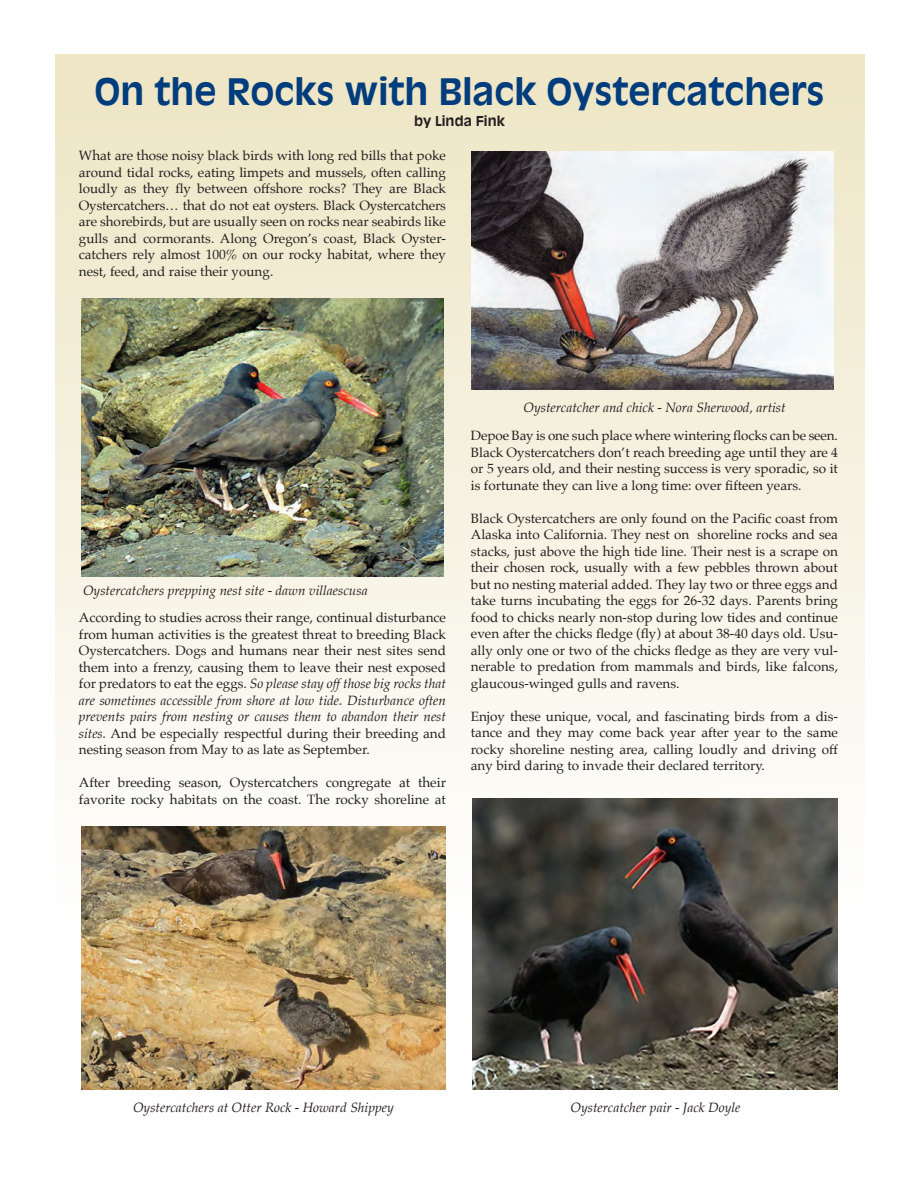
<style>
.page{position:relative;width:918px;height:1188px;background:#fff}
.page>*{position:absolute;margin:0;border:0;box-sizing:border-box;transform-origin:0 0}
.t1{font:700 36px "Antique Olive";color:#013d7d}
.t2{font:13.5px/16.5px "Palatino";color:#231f20;text-align:justify}
.t3{font:italic 13.5px "Palatino";color:#231f20}
.t4{font:700 13.5px "Antique Olive";color:#231f20}
.s1{font-style:italic}
</style>
<div class="page">
<div style="left:55px;top:55px;width:809px;height:1078px;background:linear-gradient(to bottom,#efe7c7,#fdfeff)"></div>
<img style="left:472px;top:151px;width:361px;height:239px">
<img style="left:472px;top:798px;width:365px;height:291px">
<img style="left:81px;top:299px;width:363px;height:277px">
<img style="left:81px;top:826px;width:365px;height:263px">
<h1 class="t1" style="left:95px;top:70px;width:732px">On the Rocks with Black Oystercatchers</h1>
<p class="t4" style="left:414px;top:113px;width:92px">by Linda Fink</p>
<p class="t2" style="left:79px;top:147px;width:369px">What are those noisy black birds with long red bills that poke around tidal rocks, eating limpets and mussels, often calling loudly as they fly between offshore rocks? They are Black Oystercatchers… that do not eat oysters. Black Oystercatchers are shorebirds, but are usually seen on rocks near seabirds like gulls and cormorants. Along Oregon’s coast, Black Oyster&shy;catchers rely almost 100% on our rocky habitat, where they nest, feed, and raise their young.</p>
<p class="t3" style="left:83px;top:579px;width:286px">Oystercatchers prepping nest site - dawn villaescusa</p>
<p class="t2" style="left:79px;top:609px;width:369px">According to studies across their range, continual disturbance from human activities is the greatest threat to breeding Black Oystercatchers. Dogs and humans near their nest sites send them into a frenzy, causing them to leave their nest exposed for predators to eat the eggs. <span class="s1">So please stay off those big rocks that are sometimes accessible from shore at low tide. Disturbance often prevents pairs from nesting or causes them to abandon their nest sites.</span> And be especially respectful during their breeding and nesting season from May to as late as September.</p>
<p class="t2" style="left:79px;top:774px;width:369px">After breeding season, Oystercatchers congregate at their favorite rocky habitats on the coast. The rocky shoreline at</p>
<p class="t3" style="left:524px;top:396px;width:264px">Oystercatcher and chick - Nora Sherwood, artist</p>
<p class="t2" style="left:471px;top:427px;width:369px">Depoe Bay is one such place where wintering flocks can be seen.<br>Black Oystercatchers don’t reach breeding age until they are 4 or 5 years old, and their nesting success is very sporadic, so it is fortunate they can live a long time: over fifteen years.</p>
<p class="t2" style="left:471px;top:510px;width:369px">Black Oystercatchers are only found on the Pacific coast from Alaska into California. They nest on shoreline rocks and sea stacks, just above the high tide line. Their nest is a scrape on their chosen rock, usually with a few pebbles thrown about but no nesting material added. They lay two or three eggs and take turns incubating the eggs for 26-32 days. Parents bring food to chicks nearly non-stop during low tides and continue even after the chicks fledge (fly) at about 38-40 days old. Usu&shy;ally only one or two of the chicks fledge as they are very vul&shy;nerable to predation from mammals and birds, like falcons, glaucous-winged gulls and ravens.</p>
<p class="t2" style="left:471px;top:708px;width:369px">Enjoy these unique, vocal, and fascinating birds from a dis&shy;tance and they may come back year after year to the same rocky shoreline nesting area, calling loudly and driving off any bird daring to invade their declared territory.</p>
<p class="t3" style="left:133px;top:1096px;width:262px">Oystercatchers at Otter Rock - Howard Shippey</p>
<p class="t3" style="left:571px;top:1096px;width:171px">Oystercatcher pair - Jack Doyle</p>
</div>
